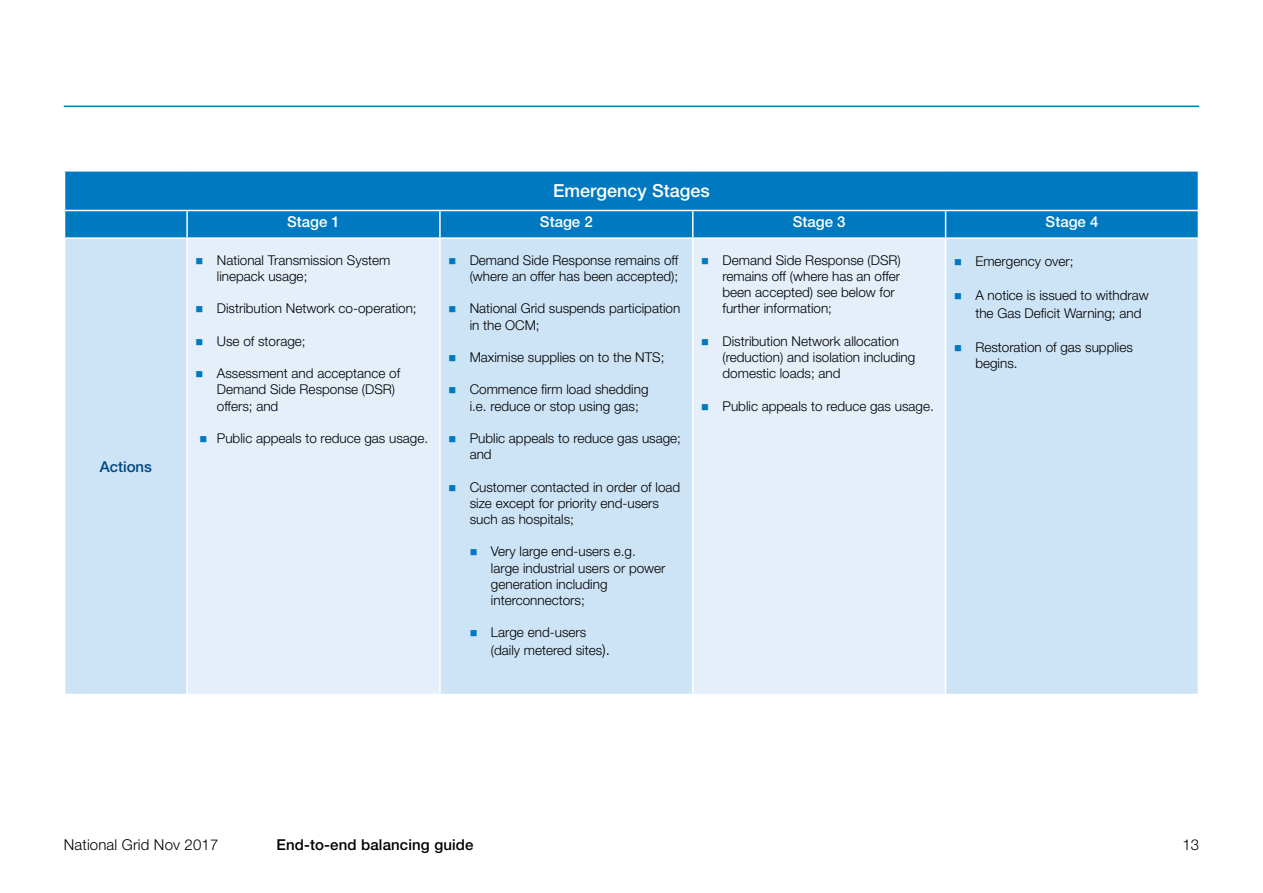
<style>
.page{position:relative;width:1263px;height:893px;background:#fff}
.page>*{position:absolute;margin:0;border:0;box-sizing:border-box;transform-origin:0 0}
.t1{font:500 18px "Helvetica Neue LT Std";color:#fff}
.t2{font:500 15px "Helvetica Neue LT Std";letter-spacing:.01em;color:#000}
.t3{font:500 15px "Helvetica Neue LT Std";color:#fff}
.t4{font:300 15px "Helvetica Neue LT Std";letter-spacing:.01em;color:#000}
.t5{font:500 15px "Helvetica Neue LT Std";color:#00467f}
.t6{font:300 13.5px/16.2px "Helvetica Neue LT Std";color:#000}
.s1{color:#0079c1}
.s2{font-size:15px}
</style>
<div class="page">
<hr style="left:64px;top:106px;width:1135px;height:1px;background:#0079c1">
<div style="left:65px;top:171px;width:1133px;height:67px;background:#0079c1"></div>
<div style="left:65px;top:239px;width:1133px;height:455px;background:#cde3f6"></div>
<svg style="left:188px;top:239px;width:757px;height:455px;background:#dcebf8"></svg>
<hr style="left:186px;top:211px;width:2px;height:26px;background:#fff">
<hr style="left:439px;top:211px;width:2px;height:26px;background:#fff">
<svg style="left:692px;top:211px;width:1px;height:26px"></svg>
<svg style="left:945px;top:211px;width:1px;height:26px"></svg>
<hr style="left:64px;top:237px;width:123px;height:2px;background:#fff">
<hr style="left:187px;top:237px;width:253px;height:2px;background:#fff">
<hr style="left:186px;top:239px;width:2px;height:455px;background:#fff">
<hr style="left:440px;top:237px;width:253px;height:2px;background:#fff">
<hr style="left:439px;top:239px;width:2px;height:455px;background:#fff">
<hr style="left:693px;top:237px;width:252px;height:2px;background:#fff">
<hr style="left:692px;top:239px;width:1px;height:455px;background:#fff">
<hr style="left:946px;top:237px;width:253px;height:2px;background:#fff">
<hr style="left:945px;top:239px;width:1px;height:455px;background:#fff">
<hr style="left:64px;top:170px;width:123px;height:2px;background:#fff">
<hr style="left:187px;top:170px;width:253px;height:2px;background:#fff">
<hr style="left:440px;top:170px;width:253px;height:2px;background:#fff">
<hr style="left:693px;top:170px;width:252px;height:2px;background:#fff">
<hr style="left:946px;top:170px;width:253px;height:2px;background:#fff">
<hr style="left:64px;top:210px;width:123px;height:1px;background:#fff">
<hr style="left:187px;top:210px;width:253px;height:1px;background:#fff">
<hr style="left:440px;top:210px;width:253px;height:1px;background:#fff">
<hr style="left:693px;top:210px;width:252px;height:1px;background:#fff">
<hr style="left:946px;top:210px;width:253px;height:1px;background:#fff">
<h1 class="t1" style="left:553px;top:180px;width:158px">Emergency Stages</h1>
<p class="t5" style="left:100px;top:457px;width:54px">Actions</p>
<p class="t3" style="left:287px;top:213px;width:54px">Stage 1</p>
<p class="t3" style="left:540px;top:213px;width:54px">Stage 2</p>
<p class="t3" style="left:793px;top:213px;width:54px">Stage 3</p>
<p class="t3" style="left:1046px;top:213px;width:54px">Stage 4</p>
<p class="t6" style="left:217px;top:252px;width:175px;text-indent:-21px"><span class="s1">■</span> National Transmission System linepack usage;</p>
<p class="t6" style="left:196px;top:300px;width:223px"><span class="s1">■</span> Distribution Network co-operation;</p>
<p class="t6" style="left:196px;top:333px;width:112px"><span class="s1">■</span> Use of storage;</p>
<p class="t6" style="left:217px;top:365px;width:185px;text-indent:-21px"><span class="s1">■</span> Assessment and acceptance of<br>Demand Side Response (DSR) offers; and</p>
<p class="t6" style="left:199px;top:430px;width:230px"><span class="s1">■</span> Public appeals to reduce gas usage.</p>
<p class="t6" style="left:448px;top:252px;width:231px;text-align:right"><span class="s1">■</span> Demand Side Response remains off (where an offer has been accepted);</p>
<p class="t6" style="left:470px;top:300px;width:212px;text-indent:-21px"><span class="s1">■</span> National Grid suspends participation in the OCM;</p>
<p class="t6" style="left:448px;top:349px;width:218px"><span class="s1">■</span> Maximise supplies on to the NTS;</p>
<p class="t6" style="left:470px;top:381px;width:180px;text-indent:-21px"><span class="s1">■</span> Commence firm load shedding i.e. reduce or stop using gas;</p>
<p class="t6" style="left:470px;top:430px;width:213px;text-indent:-21px"><span class="s1">■</span> Public appeals to reduce gas usage; and</p>
<p class="t6" style="left:470px;top:478px;width:212px;text-indent:-21px"><span class="s1">■</span> Customer contacted in order of load size except for priority end-users such as hospitals;</p>
<p class="t6" style="left:491px;top:543px;width:176px;text-indent:-21px"><span class="s1">■</span> Very large end-users e.g. large industrial users or power generation including interconnectors;</p>
<p class="t6" style="left:491px;top:623px;width:121px;line-height:18px;text-indent:-21px"><span class="s1">■</span> Large end-users (daily metered sites<span class="s2">).</span></p>
<p class="t6" style="left:722px;top:252px;width:180px;text-indent:-21px"><span class="s1">■</span> Demand Side Response (DSR) remains off (where has an offer been accepted) see below for further information;</p>
<p class="t6" style="left:722px;top:333px;width:194px;text-indent:-21px"><span class="s1">■</span> Distribution Network allocation (reduction) and isolation including domestic loads; and</p>
<p class="t6" style="left:701px;top:397px;width:234px"><span class="s1">■</span> Public appeals to reduce gas usage.</p>
<p class="t6" style="left:954px;top:253px;width:121px"><span class="s1">■</span> Emergency over;</p>
<p class="t6" style="left:975px;top:286px;width:175px;line-height:18px;text-indent:-21px"><span class="s1">■</span> A notice is issued to withdraw the Gas Deficit Warning; and</p>
<p class="t6" style="left:975px;top:339px;width:159px;text-indent:-21px"><span class="s1">■</span> Restoration of gas supplies begins.</p>
<p class="t4" style="left:64px;top:836px;width:156px">National Grid Nov 2017</p>
<p class="t2" style="left:276px;top:836px;width:199px">End-to-end balancing guide</p>
<p class="t4" style="left:1182px;top:836px;width:18px">13</p>
</div>
